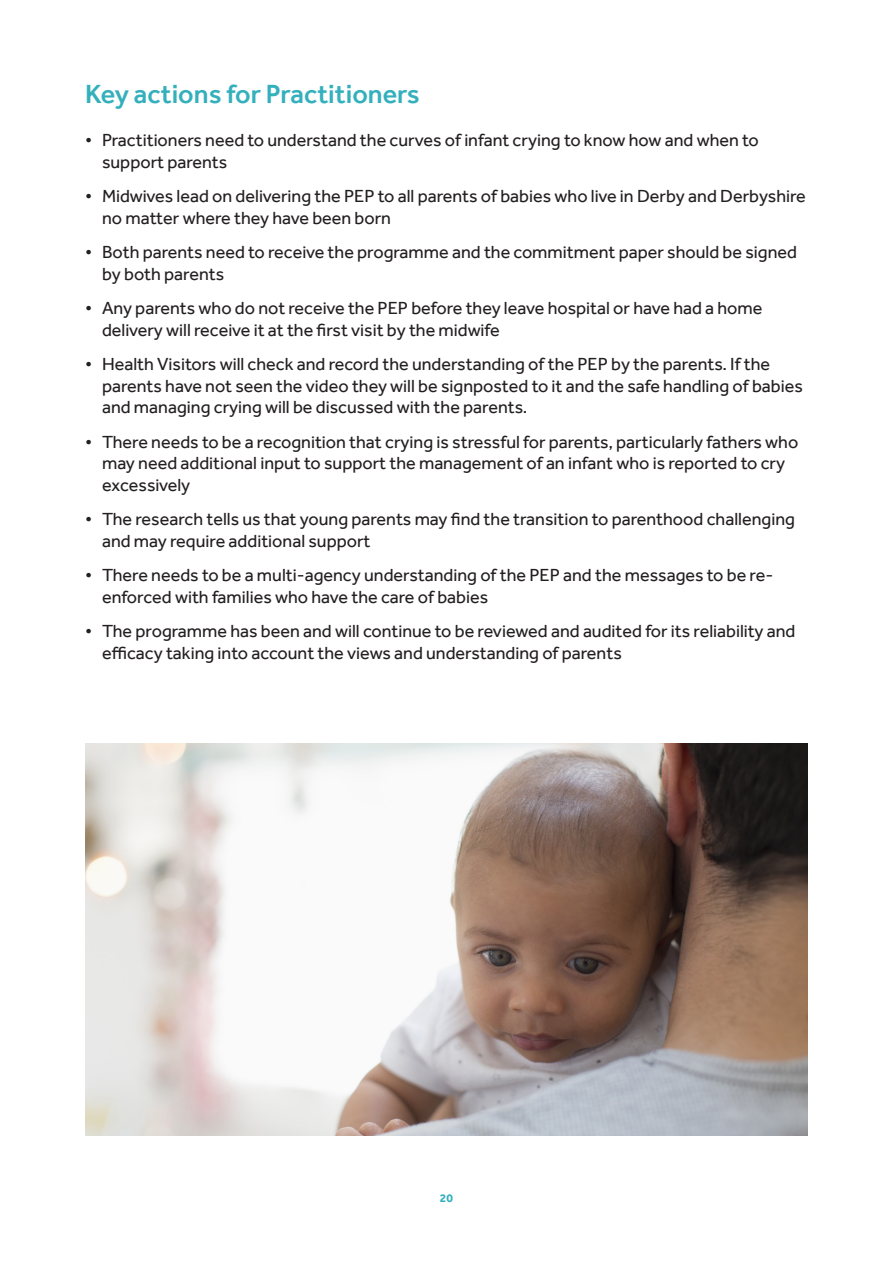
<style>
.page{position:relative;width:893px;height:1263px;background:#fff}
.page>*{position:absolute;margin:0;border:0;box-sizing:border-box;transform-origin:0 0}
.Sub-Heading{font:500 27px "Effra";color:#34b0bd}
.t1{font:18px/21.6px "Effra";color:#231f20}
.t2{font:700 12px "Effra";color:#34b0bd}
</style>
<div class="page">
<img style="left:85px;top:743px;width:723px;height:392px">
<p class="Sub-Heading" style="left:85px;top:78px;width:336px">Key actions for Practitioners</p>
<p class="t1" style="left:102px;top:129px;width:658px;text-indent:-17px">• Practitioners need to understand the curves of infant crying to know how and when to support parents</p>
<p class="t1" style="left:102px;top:185px;width:705px;text-indent:-17px">• Midwives lead on delivering the PEP to all parents of babies who live in Derby and Derbyshire no matter where they have been born</p>
<p class="t1" style="left:102px;top:241px;width:696px;text-indent:-17px">• Both parents need to receive the programme and the commitment paper should be signed by both parents</p>
<p class="t1" style="left:102px;top:297px;width:662px;text-indent:-17px">• Any parents who do not receive the PEP before they leave hospital or have had a home delivery will receive it at the first visit by the midwife</p>
<p class="t1" style="left:102px;top:353px;width:702px;text-indent:-17px">• Health Visitors will check and record the understanding of the PEP by the parents. If the parents have not seen the video they will be signposted to it and the safe handling of babies and managing crying will be discussed with the parents.</p>
<p class="t1" style="left:102px;top:431px;width:698px;text-indent:-17px">• There needs to be a recognition that crying is stressful for parents, particularly fathers who may need additional input to support the management of an infant who is reported to cry excessively</p>
<p class="t1" style="left:102px;top:508px;width:694px;text-indent:-17px">• The research tells us that young parents may find the transition to parenthood challenging and may require additional support</p>
<p class="t1" style="left:102px;top:564px;width:673px;text-indent:-17px">• There needs to be a multi-agency understanding of the PEP and the messages to be re&shy;enforced with families who have the care of babies</p>
<p class="t1" style="left:102px;top:620px;width:695px;text-indent:-17px">• The programme has been and will continue to be reviewed and audited for its reliability and efficacy taking into account the views and understanding of parents</p>
<p class="t2" style="left:440px;top:1190px;width:15px">20</p>
</div>
